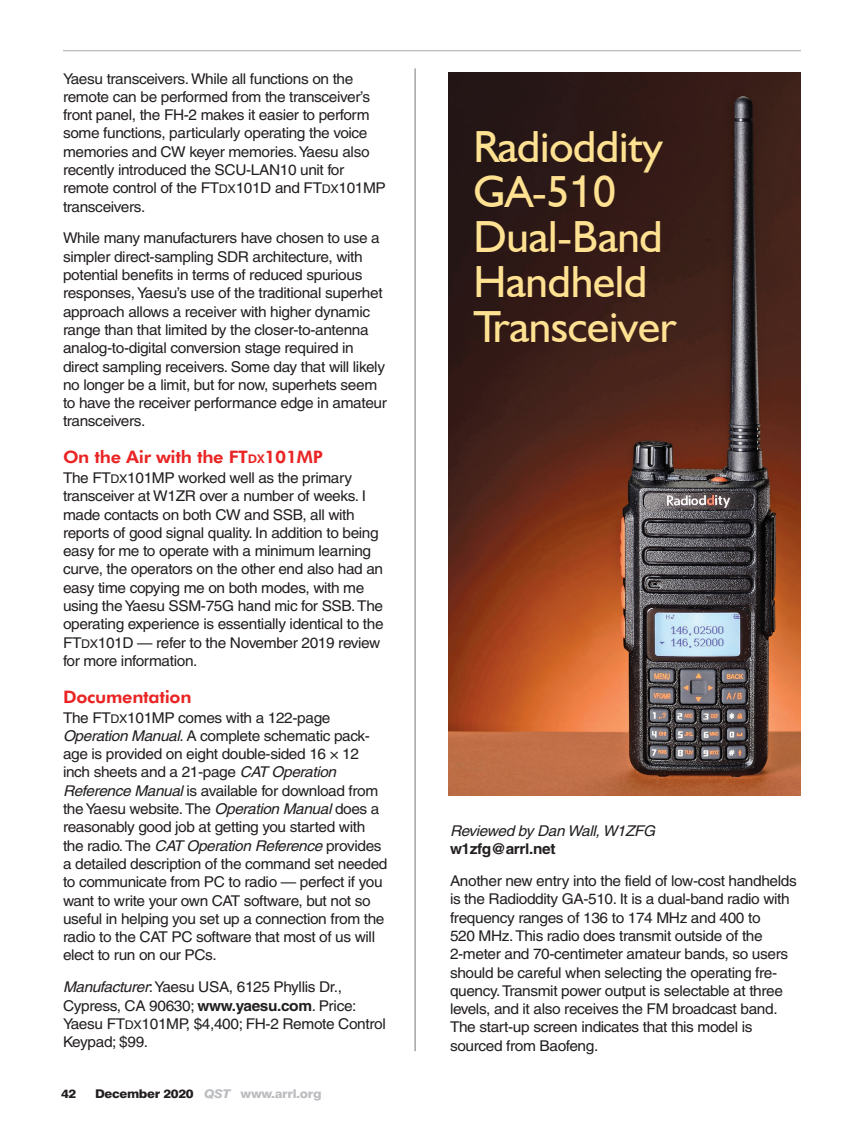
<style>
.page{position:relative;width:864px;height:1134px;background:#fff}
.page>*{position:absolute;margin:0;border:0;box-sizing:border-box;transform-origin:0 0}
.t1{font:45px/45px "Humanist 521 BT";letter-spacing:-.005em;color:#ffe192}
.Subhead_1{font:800 17.25px "Futura BT";letter-spacing:-.015em;color:#ea2424;scale:1.05 1}
.Body_Text{font:14.85px/18.3px "Helvetica";letter-spacing:-.025em;color:#231f20;scale:1.04 1}
.Body_Text-2{font:italic 14.85px "Helvetica";letter-spacing:-.025em;color:#231f20;scale:1.04 1}
.Body_Text-3{font:700 14.85px "Helvetica";letter-spacing:-.025em;color:#231f20;scale:1.04 1}
.t2{font:800 12px "Swiss 721 BT";letter-spacing:-.025em;color:#231f20;scale:1.1 1}
.s1{font-size:12px}
.s2{font-style:italic}
.s3{font-weight:700}
.s4{font-style:italic;color:#bcbdc0}
.s5{color:#bcbdc0}
.s6{font-family:"Helvetica"}
</style>
<div class="page">
<hr style="left:63px;top:50px;width:738px;height:1px;background:#a8a9ad">
<hr style="left:415px;top:68px;width:1px;height:983px;background:#76787b">
<img style="left:448px;top:72px;width:353px;height:724px">
<p class="Body_Text" style="left:63px;top:69px;width:312px">Yaesu transceivers. While all functions on the remote can be performed from the transceiver’s front panel, the FH-2 makes it easier to perform some functions, particularly operating the voice memories and CW keyer memories. Yaesu also recently introduced the SCU-LAN10 unit for remote control of the FT<span class="s1">DX</span>101D and FT<span class="s1">DX</span>101MP transceivers.</p>
<p class="Body_Text" style="left:63px;top:229px;width:313px">While many manufacturers have chosen to use a simpler direct-sampling SDR architecture, with potential benefits in terms of reduced spurious responses, Yaesu’s use of the traditional superhet approach allows a receiver with higher dynamic range than that limited by the closer-to-antenna analog-to-digital conversion stage required in direct sampling receivers. Some day that will likely no longer be a limit, but for now, superhets seem to have the receiver performance edge in amateur transceivers.</p>
<p class="Subhead_1" style="left:63px;top:447px;width:249px">On the Air with the FT<span class="s1">DX</span>101MP</p>
<p class="Body_Text" style="left:63px;top:469px;width:310px">The FT<span class="s1">DX</span>101MP worked well as the primary transceiver at W1ZR over a number of weeks. I made contacts on both CW and SSB, all with reports of good signal quality. In addition to being easy for me to operate with a minimum learning curve, the operators on the other end also had an easy time copying me on both modes, with me using the Yaesu SSM-75G hand mic for SSB. The operating experience is essentially identical to the FT<span class="s1">DX</span>101D — refer to the November 2019 review for more information.</p>
<p class="Subhead_1" style="left:63px;top:686px;width:124px">Documentation</p>
<p class="Body_Text" style="left:63px;top:708px;width:313px">The FT<span class="s1">DX</span>101MP comes with a 122-page <span class="s2">Operation Manual</span>. A complete schematic pack&shy;age is provided on eight double-sided 16 × 12 inch sheets and a 21-page <span class="s2">CAT Operation Reference Manual</span> is available for download from the Yaesu website. The <span class="s2">Operation Manual</span> does a reasonably good job at getting you started with the radio. The <span class="s2">CAT Operation Reference</span> provides a detailed description of the command set needed to communicate from PC to radio — perfect if you want to write your own CAT software, but not so useful in helping you set up a connection from the radio to the CAT PC software that most of us will elect to run on our PCs.</p>
<p class="Body_Text" style="left:63px;top:978px;width:312px"><span class="s2">Manufacturer</span>: Yaesu USA, 6125 Phyllis Dr., Cypress, CA 90630; <span class="s3">www.yaesu.com</span>. Price:<br>Yaesu FT<span class="s1">DX</span>101MP, $4,400; FH-2 Remote Control Keypad; $99.</p>
<p class="t2" style="left:61px;top:1086px;width:15px">42</p>
<p class="t2" style="left:95px;top:1086px;width:207px">December 2020 <span class="s4">QST</span> <span class="s5">www.arrl.org</span></p>
<p class="t1" style="left:473px;top:123px;width:205px">Radioddity<br>GA-5<span class="s6">1</span>0<br>Dual-Band<br>Handheld<br>Transceiver</p>
<p class="Body_Text-2" style="left:450px;top:822px;width:199px">Reviewed by Dan Wall, W1ZFG</p>
<p class="Body_Text-3" style="left:450px;top:840px;width:103px">w1zfg@arrl.net</p>
<p class="Body_Text" style="left:450px;top:872px;width:335px">Another new entry into the field of low-cost handhelds is the Radioddity GA-510. It is a dual-band radio with frequency ranges of 136 to 174 MHz and 400 to<br>520 MHz. This radio does transmit outside of the 2-meter and 70-centimeter amateur bands, so users should be careful when selecting the operating fre&shy;quency. Transmit power output is selectable at three levels, and it also receives the FM broadcast band.<br>The start-up screen indicates that this model is sourced from Baofeng.</p>
</div>
